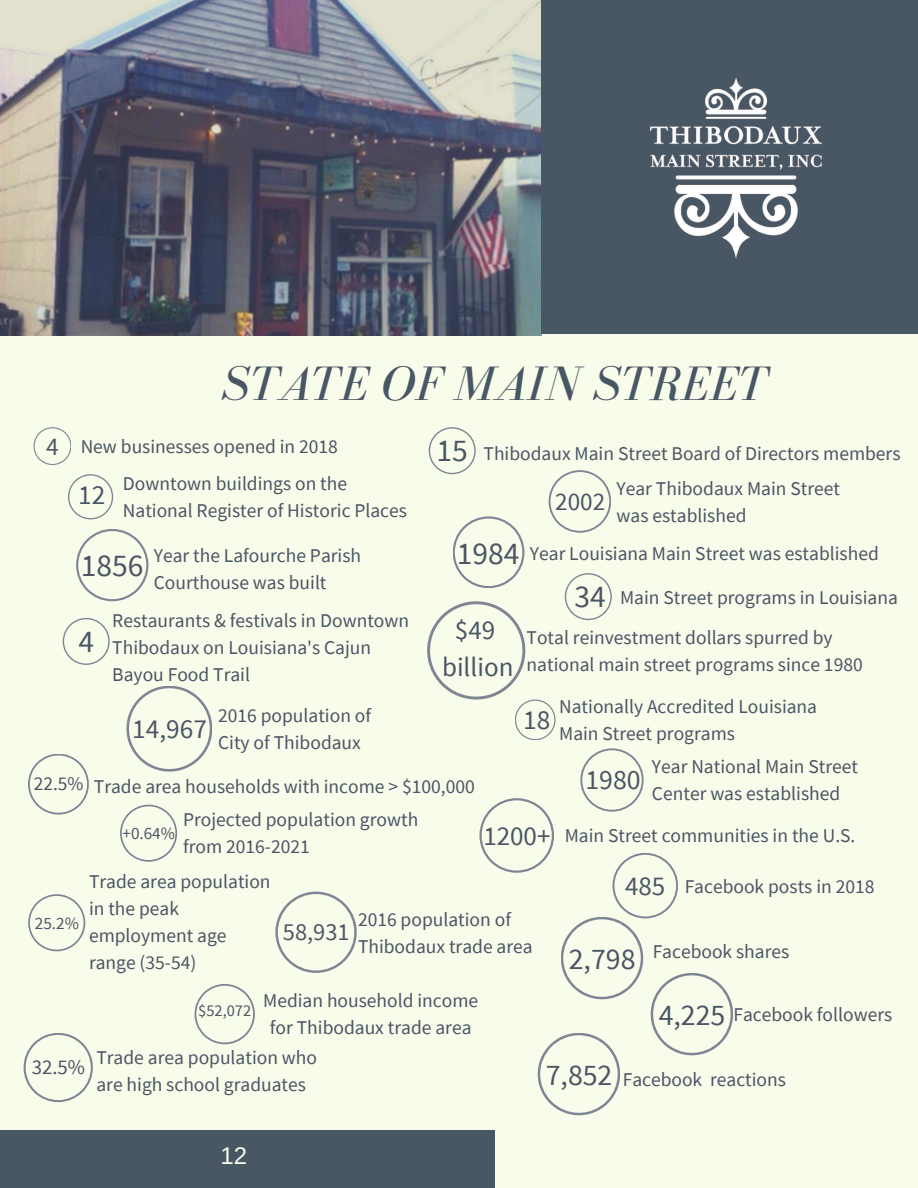
<style>
.page{position:relative;width:918px;height:1188px;background:#f8fceb}
.page>*{position:absolute;margin:0;border:0;box-sizing:border-box;transform-origin:0 0}
.t1{font:italic 49.8px "Bodoni FLF";color:#495664}
.t2{font:31.5px "Source Sans Pro";color:#495664}
.t3{font:29.85px "Source Sans Pro";color:#495664}
.t4{font:27.75px "Source Sans Pro";color:#495664}
.t5{font:27.3px "Source Sans Pro";color:#495664}
.t6{font:27px/37.2px "Source Sans Pro";color:#495664;text-align:center}
.t7{font:25.35px "Source Sans Pro";color:#495664}
.t8{font:25.05px "Source Sans Pro";color:#495664}
.t9{font:24.45px "Source Sans Pro";color:#495664}
.t10{font:24px "Arimo";color:#f8fceb}
.t11{font:20.85px "Source Sans Pro";color:#495664}
.t12{font:19.5px/27px "Source Sans Pro";color:#495664}
.t13{font:19.35px "Source Sans Pro";color:#495664}
.t14{font:17.1px "Source Sans Pro";color:#495664}
.t15{font:16.35px "Source Sans Pro";color:#495664}
</style>
<div class="page">
<img style="left:0;top:0;width:542px;height:335px">
<div style="left:541px;top:0;width:377px;height:334px;background:#495664"></div>
<div style="left:0;top:1130px;width:494px;height:58px;background:#495664"></div>
<img style="left:651px;top:77px;width:171px;height:182px">
<svg style="left:34px;top:427px;width:37px;height:38px"></svg>
<svg style="left:68px;top:474px;width:45px;height:45px"></svg>
<svg style="left:76px;top:529px;width:72px;height:72px"></svg>
<svg style="left:63px;top:618px;width:47px;height:47px"></svg>
<svg style="left:429px;top:427px;width:47px;height:47px"></svg>
<svg style="left:453px;top:516px;width:71px;height:72px"></svg>
<svg style="left:565px;top:573px;width:47px;height:47px"></svg>
<svg style="left:427px;top:601px;width:129px;height:139px"></svg>
<svg style="left:126px;top:686px;width:86px;height:86px"></svg>
<svg style="left:28px;top:754px;width:61px;height:61px"></svg>
<svg style="left:120px;top:805px;width:57px;height:57px"></svg>
<svg style="left:275px;top:892px;width:82px;height:81px"></svg>
<svg style="left:24px;top:1033px;width:69px;height:69px"></svg>
<svg style="left:195px;top:984px;width:60px;height:60px"></svg>
<svg style="left:479px;top:748px;width:254px;height:367px"></svg>
<svg style="left:549px;top:470px;width:62px;height:63px"></svg>
<svg style="left:28px;top:894px;width:57px;height:57px"></svg>
<h1 class="t1" style="left:222px;top:357px;width:547px">STATE OF MAIN STREET</h1>
<p class="t7" style="left:46px;top:430px;width:14px">4</p>
<p class="t12" style="left:81px;top:432px;width:259px">New businesses opened in 2018</p>
<h5 class="t12" style="left:123px;top:470px;width:286px">Downtown buildings on the<br>National Register of Historic Places</h5>
<h5 class="t5" style="left:78px;top:477px;width:29px">12</h5>
<h2 class="t2" style="left:437px;top:430px;width:33px">15</h2>
<h2 class="t12" style="left:484px;top:440px;width:418px">Thibodaux Main Street Board of Directors members</h2>
<h5 class="t8" style="left:555px;top:485px;width:51px">2002</h5>
<h3 class="t12" style="left:617px;top:474px;width:225px">Year Thibodaux Main Street was established</h3>
<h5 class="t2" style="left:457px;top:533px;width:64px">1984</h5>
<h5 class="t12" style="left:530px;top:540px;width:350px">Year Louisiana Main Street was established</h5>
<p class="t2" style="left:575px;top:576px;width:33px">34</p>
<h5 class="t12" style="left:620px;top:583px;width:279px">Main Street programs in Louisiana</h5>
<h3 class="t6" style="left:442px;top:611px;width:73px">$49 billion</h3>
<h5 class="t12" style="left:527px;top:623px;width:338px">Total reinvestment dollars spurred by national main street programs since 1980</h5>
<p class="t5" style="left:523px;top:702px;width:29px">18</p>
<h5 class="t12" style="left:154px;top:542px;width:209px">Year the Lafourche Parish<br>Courthouse was built</h5>
<p class="t2" style="left:81px;top:545px;width:64px">1856</p>
<h5 class="t12" style="left:112px;top:606px;width:298px">Restaurants &amp; festivals in Downtown<br>Thibodaux on Louisiana's Cajun<br>Bayou Food Trail</h5>
<h3 class="t2" style="left:78px;top:621px;width:17px">4</h3>
<h5 class="t12" style="left:559px;top:693px;width:259px">Nationally Accredited Louisiana<br>Main Street programs</h5>
<h3 class="t4" style="left:586px;top:762px;width:57px">1980</h3>
<h5 class="t12" style="left:652px;top:753px;width:208px">Year National Main Street<br>Center was established</h5>
<h2 class="t5" style="left:132px;top:711px;width:76px">14,967</h2>
<h5 class="t12" style="left:218px;top:701px;width:155px">2016 population of<br>City of Thibodaux</h5>
<h5 class="t13" style="left:34px;top:771px;width:51px">22.5%</h5>
<h5 class="t12" style="left:94px;top:773px;width:382px">Trade area households with income &gt; $100,000</h5>
<h3 class="t14" style="left:122px;top:822px;width:54px">+0.64%</h3>
<p class="t12" style="left:183px;top:806px;width:237px">Projected population growth from 2016-2021</p>
<p class="t6" style="left:483px;top:817px;width:69px">1200+</p>
<h5 class="t12" style="left:565px;top:822px;width:292px">Main Street communities in the U.S.</h5>
<h5 class="t14" style="left:35px;top:912px;width:45px">25.2%</h5>
<h5 class="t12" style="left:89px;top:868px;width:183px">Trade area population in the peak employment age range (35-54)</h5>
<h5 class="t9" style="left:283px;top:916px;width:68px">58,931</h5>
<h5 class="t12" style="left:358px;top:906px;width:176px">2016 population of<br>Thibodaux trade area</h5>
<h3 class="t15" style="left:198px;top:1000px;width:54px">$52,072</h3>
<p class="t12" style="left:263px;top:987px;width:217px;text-align:center">Median household income for Thibodaux trade area</p>
<h3 class="t11" style="left:32px;top:1054px;width:55px">32.5%</h3>
<h5 class="t12" style="left:96px;top:1044px;width:222px">Trade area population who are high school graduates</h5>
<h5 class="t6" style="left:625px;top:867px;width:42px">485</h5>
<h3 class="t12" style="left:685px;top:872px;width:191px">Facebook posts in 2018</h3>
<h5 class="t3" style="left:569px;top:939px;width:68px">2,798</h5>
<h4 class="t12" style="left:653px;top:938px;width:138px">Facebook shares</h4>
<p class="t3" style="left:659px;top:995px;width:68px">4,225</p>
<h5 class="t12" style="left:733px;top:1000px;width:160px">Facebook followers</h5>
<h5 class="t3" style="left:546px;top:1055px;width:68px">7,852</h5>
<h5 class="t12" style="left:623px;top:1065px;width:165px">Facebook reactions</h5>
<p class="t10" style="left:221px;top:1142px;width:28px">12</p>
</div>
